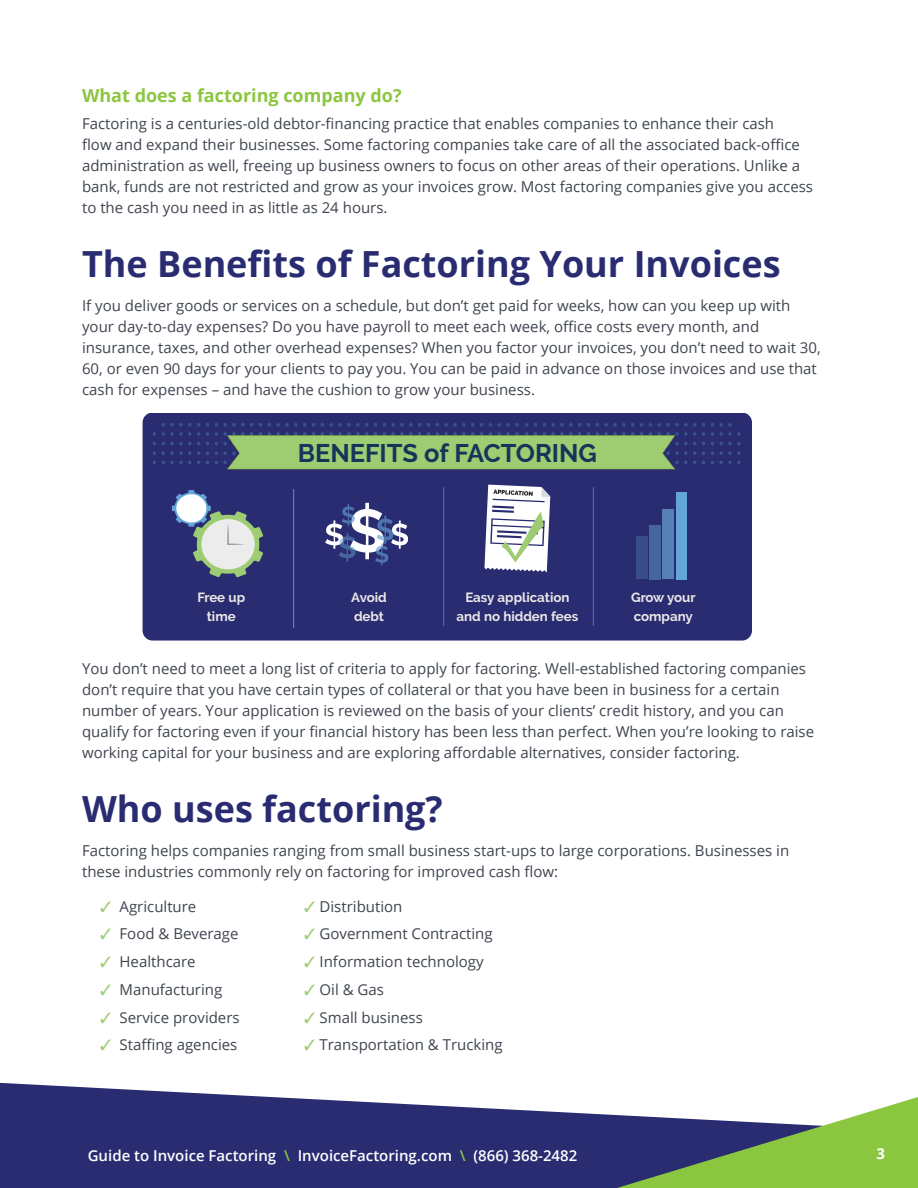
<style>
.page{position:relative;width:918px;height:1188px;background:#fff}
.page>*{position:absolute;margin:0;border:0;box-sizing:border-box;transform-origin:0 0}
.t1{font:700 36px "Open Sans";color:#292c71}
.t2{font:700 25.35px "Raleway";color:#15355a}
.t3{font:700 18px "Open Sans";color:#8bc640}
.t4{font:15px/21px "Open Sans";color:#3e444f}
.t5{font:600 15px "Open Sans";color:#fff}
.t6{font:700 15px "Open Sans";color:#fff}
.t7{font:700 13.35px/19.4px "Raleway";color:#e9e8e8;text-align:center}
.s1{color:#9ecc72}
.s2{color:#8bc640}
</style>
<div class="page">
<svg style="left:0;top:1082px;width:545px;height:106px;background:#474a85"></svg>
<svg style="left:545px;top:1097px;width:373px;height:91px"></svg>
<div style="left:143px;top:414px;width:609px;height:227px;background:#292c71"></div>
<svg style="left:172px;top:490px;width:91px;height:87px;background:#828da1"></svg>
<hr style="left:293px;top:489px;width:1px;height:138px;background:#7b769e">
<hr style="left:443px;top:487px;width:1px;height:139px;background:#7b769e">
<hr style="left:593px;top:487px;width:1px;height:139px;background:#7b769e">
<svg style="left:206px;top:423px;width:3px;height:13px"></svg>
<svg style="left:206px;top:451px;width:3px;height:4px"></svg>
<svg style="left:153px;top:423px;width:47px;height:13px"></svg>
<svg style="left:153px;top:442px;width:47px;height:3px"></svg>
<svg style="left:153px;top:451px;width:47px;height:4px"></svg>
<svg style="left:153px;top:461px;width:47px;height:3px"></svg>
<svg style="left:711px;top:423px;width:30px;height:13px"></svg>
<svg style="left:711px;top:442px;width:30px;height:3px"></svg>
<svg style="left:702px;top:423px;width:3px;height:13px"></svg>
<svg style="left:711px;top:451px;width:30px;height:4px"></svg>
<svg style="left:711px;top:461px;width:30px;height:3px"></svg>
<svg style="left:702px;top:451px;width:3px;height:4px"></svg>
<svg style="left:215px;top:423px;width:481px;height:46px;background:#769771"></svg>
<svg style="left:484px;top:485px;width:67px;height:88px"></svg>
<div style="left:636px;top:536px;width:11px;height:43px;background:#394e89"></div>
<div style="left:650px;top:525px;width:11px;height:54px;background:#44659d"></div>
<div style="left:663px;top:510px;width:11px;height:69px;background:#5581b7"></div>
<div style="left:676px;top:492px;width:11px;height:87px;background:#63a5d9"></div>
<svg style="left:325px;top:503px;width:83px;height:62px"></svg>
<p class="t3" style="left:82px;top:82px;width:321px">What does a factoring company do?</p>
<p class="t4" style="left:82px;top:113px;width:733px">Factoring is a centuries-old debtor-financing practice that enables companies to enhance their cash<br>flow and expand their businesses. Some factoring companies take care of all the associated back-office administration as well, freeing up business owners to focus on other areas of their operations. Unlike a bank, funds are not restricted and grow as your invoices grow. Most factoring companies give you access to the cash you need in as little as 24 hours.</p>
<h1 class="t1" style="left:82px;top:238px;width:700px">The Benefits of Factoring Your Invoices</h1>
<p class="t4" style="left:82px;top:295px;width:740px">If you deliver goods or services on a schedule, but don’t get paid for weeks, how can you keep up with your day-to-day expenses? Do you have payroll to meet each week, office costs every month, and insurance, taxes, and other overhead expenses? When you factor your invoices, you don’t need to wait 30, 60, or even 90 days for your clients to pay you. You can be paid in advance on those invoices and use that cash for expenses – and have the cushion to grow your business.</p>
<h2 class="t2" style="left:298px;top:438px;width:301px">BENEFITS of FACTORING</h2>
<p class="t7" style="left:457px;top:588px;width:123px">Easy application and no hidden fees</p>
<p class="t7" style="left:631px;top:588px;width:66px;text-align:left">Grow your company</p>
<p class="t4" style="left:82px;top:658px;width:734px">You don’t need to meet a long list of criteria to apply for factoring. Well-established factoring companies don’t require that you have certain types of collateral or that you have been in business for a certain number of years. Your application is reviewed on the basis of your clients’ credit history, and you can qualify for factoring even if your financial history has been less than perfect. When you’re looking to raise working capital for your business and are exploring affordable alternatives, consider factoring.</p>
<h1 class="t1" style="left:82px;top:783px;width:362px">Who uses factoring?</h1>
<p class="t4" style="left:82px;top:840px;width:709px">Factoring helps companies ranging from small business start-ups to large corporations. Businesses in these industries commonly rely on factoring for improved cash flow:</p>
<p class="t4" style="left:100px;top:895px;width:98px"><span class="s1">✓</span> Agriculture</p>
<p class="t4" style="left:304px;top:895px;width:100px"><span class="s1">✓</span> Distribution</p>
<p class="t4" style="left:100px;top:923px;width:140px"><span class="s1">✓</span> Food &amp; Beverage</p>
<p class="t4" style="left:304px;top:923px;width:190px"><span class="s1">✓</span> Government Contracting</p>
<p class="t4" style="left:100px;top:951px;width:97px"><span class="s1">✓</span> Healthcare</p>
<p class="t4" style="left:304px;top:951px;width:181px"><span class="s1">✓</span> Information technology</p>
<p class="t4" style="left:100px;top:979px;width:124px"><span class="s1">✓</span> Manufacturing</p>
<p class="t4" style="left:304px;top:979px;width:81px"><span class="s1">✓</span> Oil &amp; Gas</p>
<p class="t4" style="left:100px;top:1006px;width:141px"><span class="s1">✓</span> Service providers</p>
<p class="t4" style="left:304px;top:1006px;width:120px"><span class="s1">✓</span> Small business</p>
<p class="t4" style="left:100px;top:1034px;width:139px"><span class="s1">✓</span> Staffing agencies</p>
<p class="t4" style="left:304px;top:1034px;width:200px"><span class="s1">✓</span> Transportation &amp; Trucking</p>
<p class="t7" style="left:197px;top:588px;width:49px">Free up time</p>
<p class="t7" style="left:351px;top:588px;width:37px;text-align:left">Avoid debt</p>
<p class="t5" style="left:88px;top:1146px;width:491px">Guide to Invoice Factoring <span class="s2">\</span> InvoiceFactoring.com <span class="s2">\</span> (866) 368-2482</p>
<p class="t6" style="left:877px;top:1143px;width:10px">3</p>
</div>
